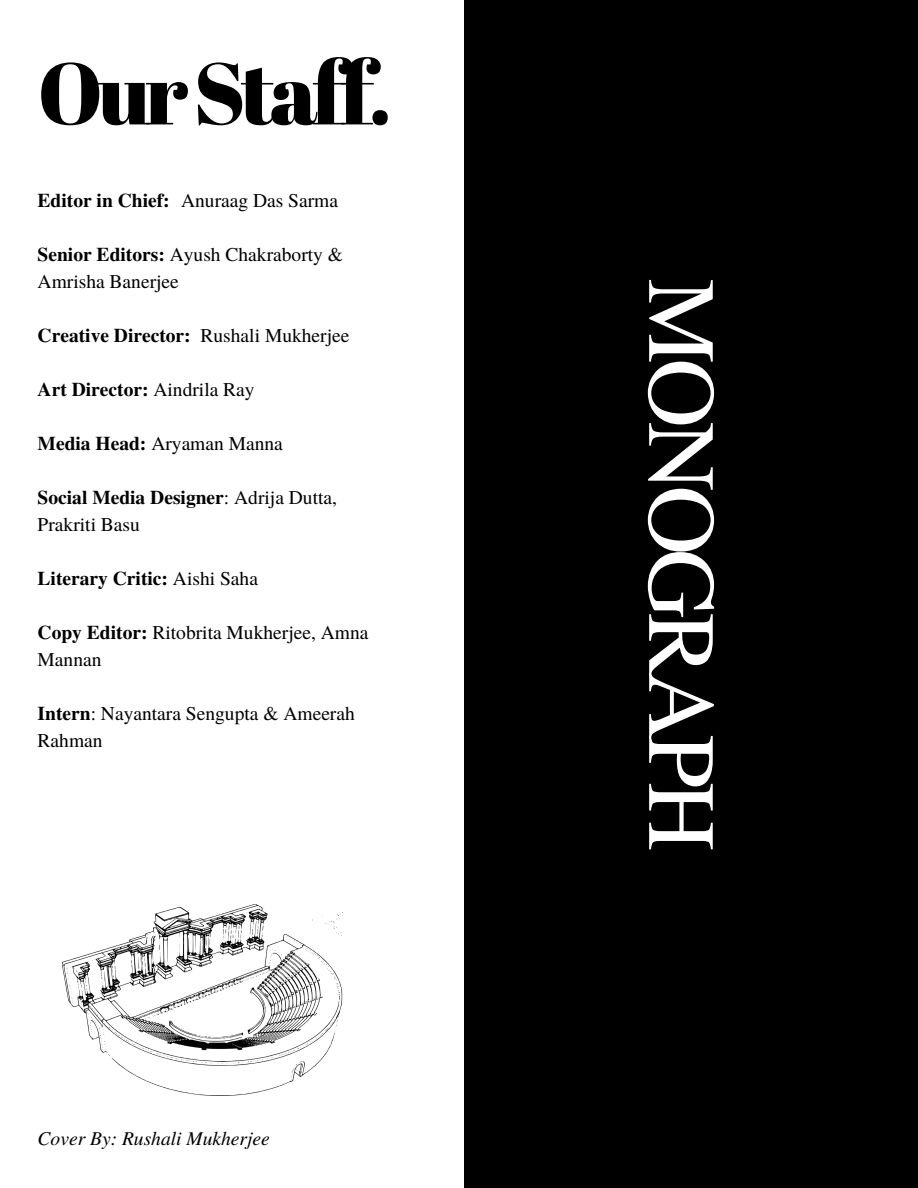
<style>
.page{position:relative;width:918px;height:1188px;background:#fff}
.page>*{position:absolute;margin:0;border:0;box-sizing:border-box;transform-origin:0 0}
.t1{font:96px "Te X Gyre Termes";letter-spacing:-.06em;color:#fff}
.t2{font:87.15px "Abril Fatface";letter-spacing:-.06em;color:#000}
.t3{font:19.5px/27px "Te X Gyre Termes";color:#000}
.t4{font:700 19.5px "Te X Gyre Termes";color:#000}
.t5{font:italic 19.5px "Te X Gyre Termes";color:#000}
.s1{font-weight:700}
.s2{font-weight:400}
</style>
<div class="page">
<div style="left:464px;top:0;width:454px;height:1188px;background:#000"></div>
<img style="left:62px;top:904px;width:280px;height:192px">
<h2 class="t2" style="left:38px;top:32px;width:356px">OurStaff.</h2>
<p class="t3" style="left:38px;top:186px;width:302px"><span class="s1">Editor in Chief:</span> Anuraag Das Sarma</p>
<p class="t3" style="left:38px;top:240px;width:307px"><span class="s1">Senior Editors:</span> Ayush Chakraborty &amp;<br>Amrisha Banerjee</p>
<p class="t4" style="left:38px;top:320px;width:313px">Creative Director: <span class="s2">Rushali Mukherjee</span></p>
<p class="t4" style="left:38px;top:374px;width:219px">Art Director: <span class="s2">Aindrila Ray</span></p>
<p class="t3" style="left:38px;top:429px;width:247px"><span class="s1">Media Head:</span> Aryaman Manna</p>
<p class="t3" style="left:38px;top:483px;width:301px"><span class="s1">Social Media Designer</span>: Adrija Dutta,<br>Prakriti Basu</p>
<p class="t4" style="left:38px;top:563px;width:222px">Literary Critic: <span class="s2">Aishi Saha</span></p>
<p class="t3" style="left:38px;top:618px;width:332px"><span class="s1">Copy Editor:</span> Ritobrita Mukherjee, Amna<br>Mannan</p>
<p class="t3" style="left:38px;top:699px;width:319px"><span class="s1">Intern</span>: Nayantara Sengupta &amp; Ameerah<br>Rahman</p>
<p class="t5" style="left:38px;top:1124px;width:234px">Cover By: Rushali Mukherjee</p>
<p class="t1" style="left:750px;top:279px;width:574px;rotate:90deg">MONOGRAPH</p>
</div>
